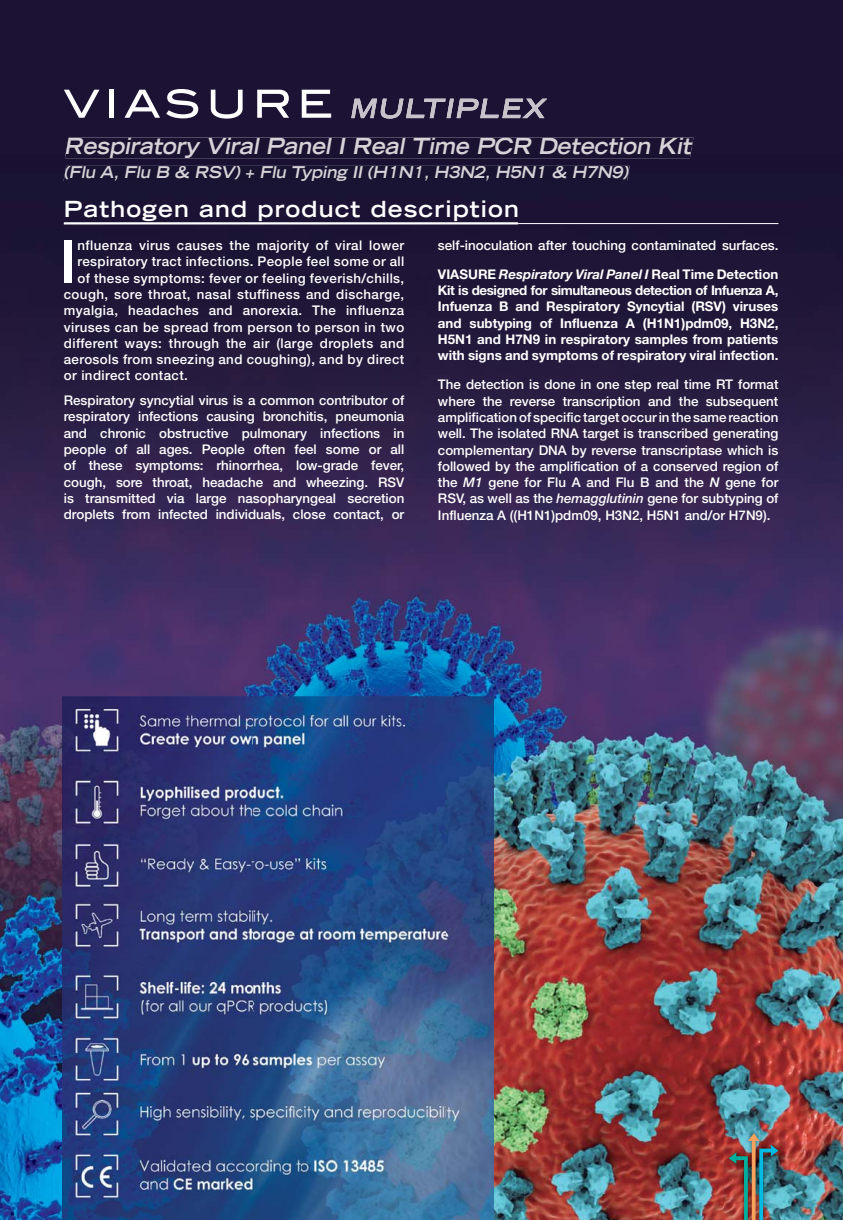
<style>
.page{position:relative;width:843px;height:1220px;background:#fff}
.page>*{position:absolute;margin:0;border:0;box-sizing:border-box;transform-origin:0 0}
.t1{font:500 58.95px "Helvetica Neue";color:#fff}
.t2{font:italic 700 expanded 22.2px "Trade Gothic LT Std";color:#d6d2d7;scale:.95 1}
.t3{font:700 expanded 22.2px "Trade Gothic LT Std";letter-spacing:.05em;color:#fff}
.t4{font:italic 700 expanded 16.35px "Trade Gothic LT Std";color:#d6d2d7;scale:.95 1}
.t5{font:500 13.35px/16.4px "Helvetica Neue";letter-spacing:.03em;color:#fff;text-align:justify}
.t6{font:700 13.35px/16.4px "Helvetica Neue";color:#fff;text-align:justify}
.t7{font:500 13.35px/29px "Helvetica Neue";color:#fff}
.s1{font-weight:700}
.s2{font-weight:700;font-style:italic}
.s3{font-style:italic}
</style>
<div class="page">
<img style="left:0;top:0;width:842px;height:1219px">
<svg style="left:64px;top:90px;width:35px;height:28px"></svg>
<div style="left:109px;top:90px;width:5px;height:28px;background:#fff"></div>
<svg style="left:124px;top:90px;width:36px;height:28px"></svg>
<svg style="left:166px;top:89px;width:32px;height:29px"></svg>
<svg style="left:211px;top:90px;width:31px;height:29px"></svg>
<svg style="left:257px;top:90px;width:32px;height:28px"></svg>
<svg style="left:301px;top:90px;width:30px;height:28px"></svg>
<hr style="left:64px;top:222px;width:453px;height:2px;background:#fff">
<hr style="left:64px;top:223px;width:714px;height:1px;background:#fff">
<div style="left:65px;top:138px;width:628px;height:20px;background:#191230"></div>
<div style="left:64px;top:166px;width:565px;height:15px;background:#181330"></div>
<img style="left:351px;top:99px;width:196px;height:20px">
<img style="left:724px;top:1129px;width:58px;height:90px">
<img style="left:728px;top:1133px;width:50px;height:86px">
<img style="left:62px;top:696px;width:431px;height:523px">
<h2 class="t2" style="left:64px;top:137px;width:665px">Respiratory Viral Panel I Real Time PCR Detection Kit</h2>
<p class="t4" style="left:64px;top:165px;width:598px">(Flu A, Flu B &amp; RSV) + Flu Typing II (H1N1, H3N2, H5N1 &amp; H7N9)</p>
<h2 class="t3" style="left:64px;top:200px;width:456px">Pathogen and product description</h2>
<h1 class="t1" style="left:59px;top:240px;width:18px">I</h1>
<p class="t5" style="left:77px;top:238px;width:328px">nfluenza virus causes the majority of viral lower</p>
<p class="t7" style="left:438px;top:232px;width:342px">self-inoculation after touching contaminated surfaces.<br><span class="s1">VIASURE</span> <span class="s2">Respiratory Viral Panel I</span> <span class="s1">Real Time Detection</span></p>
<p class="t6" style="left:438px;top:283px;width:342px">Kit is designed for simultaneous detection of Infuenza A, Infuenza B and Respiratory Syncytial (RSV) viruses and subtyping of Influenza A (H1N1)pdm09, H3N2, H5N1 and H7N9 in respiratory samples from patients with signs and symptoms of respiratory viral infection.</p>
<p class="t5" style="left:438px;top:377px;width:342px">The detection is done in one step real time RT format where the reverse transcription and the subsequent amplification of specific target occur in the same reaction well. The isolated RNA target is transcribed generating complementary DNA by reverse transcriptase which is followed by the amplification of a conserved region of the <span class="s3">M1</span> gene for Flu A and Flu B and the <span class="s3">N</span> gene for RSV, as well as the <span class="s3">hemagglutinin</span> gene for subtyping of Influenza A ((H1N1)pdm09, H3N2, H5N1 and/or H7N9).</p>
<p class="t5" style="left:77px;top:255px;width:328px">respiratory tract infections. People feel some or all</p>
<p class="t5" style="left:77px;top:271px;width:328px">of these symptoms: fever or feeling feverish/chills,</p>
<p class="t5" style="left:64px;top:287px;width:342px">cough, sore throat, nasal stuffiness and discharge,</p>
<p class="t5" style="left:64px;top:303px;width:342px">myalgia, headaches and anorexia. The influenza</p>
<p class="t5" style="left:64px;top:320px;width:342px">viruses can be spread from person to person in two</p>
<p class="t5" style="left:64px;top:336px;width:342px">different ways: through the air (large droplets and</p>
<p class="t5" style="left:64px;top:352px;width:342px">aerosols from sneezing and coughing), and by direct</p>
<p class="t5" style="left:64px;top:369px;width:125px">or indirect contact.</p>
<p class="t5" style="left:64px;top:393px;width:342px">Respiratory syncytial virus is a common contributor of respiratory infections causing bronchitis, pneumonia and chronic obstructive pulmonary infections in people of all ages. People often feel some or all of these symptoms: rhinorrhea, low-grade fever, cough, sore throat, headache and wheezing. RSV is transmitted via large nasopharyngeal secretion droplets from infected individuals, close contact, or</p>
</div>
